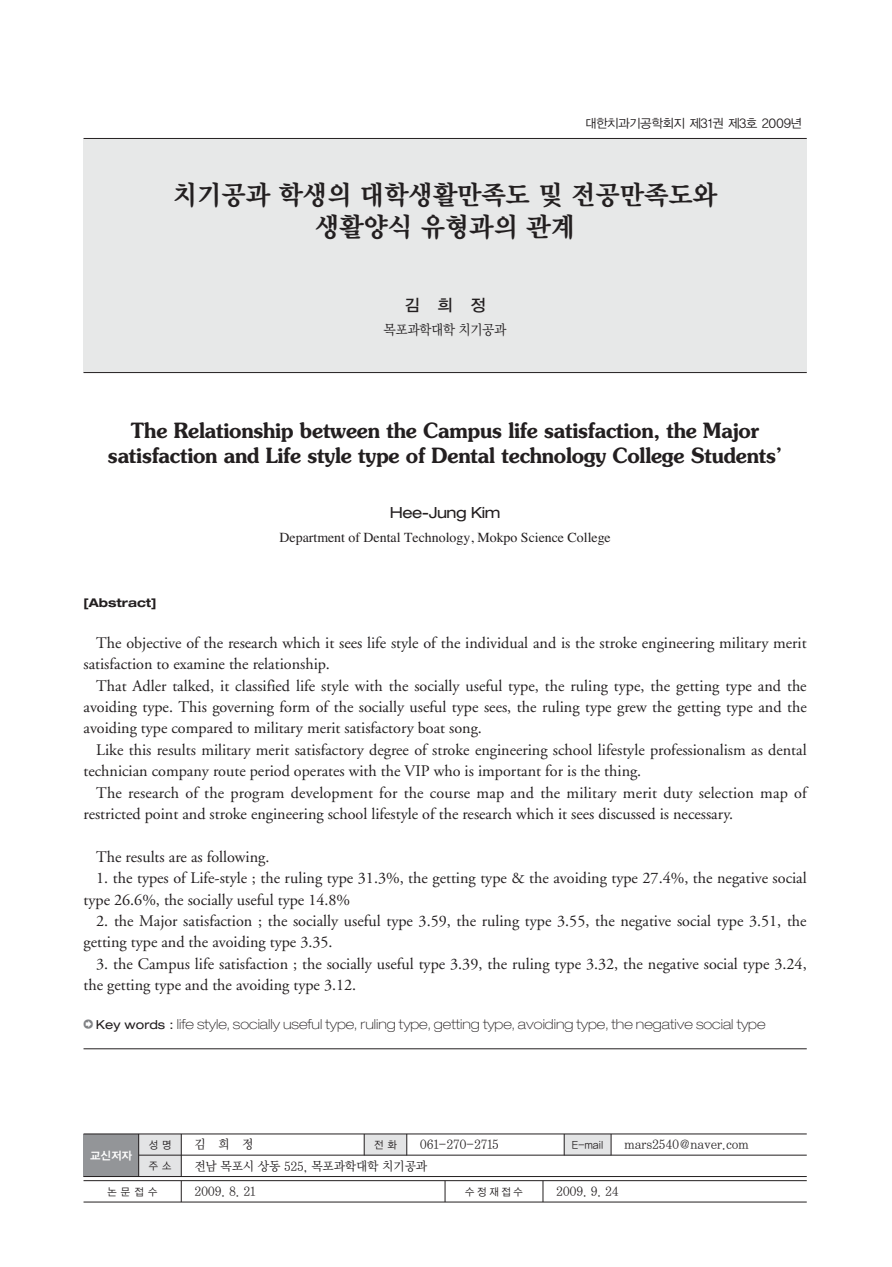
<style>
.page{position:relative;width:892px;height:1267px;background:#fff}
.page>*{position:absolute;margin:0;border:0;box-sizing:border-box;transform-origin:0 0}
.t1{font:27px/32.4px "Y Mj O15 KS Cms UHC H";letter-spacing:-.065em;color:#231f20;text-align:center;scale:.96 1}
.t2{font:600 21px/25.2px "Souvenir";letter-spacing:-.015em;color:#231f20;text-align:center;scale:.95 1}
.t3{font:16.5px "YGO13 KS Cms UHC H";color:#231f20}
.t4{font:16.2px/21.5px "Adobe Garamond";color:#231f20}
.t5{font:expanded 15.3px "Helvetica Neue";letter-spacing:-.035em;color:#231f20}
.t6{font:14.25px "Y Mj O13 KS Cms UHC H";letter-spacing:-.095em;color:#231f20;scale:.92 1}
.t7{font:100 expanded 13.8px "Helvetica Neue";color:#231f20}
.t8{font:13.8px "Times";color:#231f20}
.t9{font:12.75px/21.3px "Y Mj O13 KS Cms UHC H";letter-spacing:-.08em;color:#231f20;scale:.95 1}
.t10{font:12.3px "YGO12 KS Cms UHC H";letter-spacing:-.11em;color:#231f20}
.t11{font:700 expanded 12px "Helvetica Neue";color:#231f20}
.t12{font:11.25px "YGO14 KS Cms UHC H";color:#fff}
.t13{font:10.5px "YGO12 KS Cms UHC H";letter-spacing:.215em;color:#231f20;scale:.95 1}
.s1{font-weight:400;font-size:12.3px}
</style>
<div class="page">
<div style="left:83px;top:1134px;width:56px;height:42px;background:#939598"></div>
<div style="left:83px;top:139px;width:723px;height:233px;background:#e7e8e8"></div>
<hr style="left:83px;top:138px;width:723px;height:1px;background:#231f20">
<hr style="left:83px;top:372px;width:723px;height:1px;background:#231f20">
<hr style="left:83px;top:1048px;width:723px;height:1px;background:#231f20">
<div style="left:139px;top:1134px;width:42px;height:42px;background:#e3e4e5"></div>
<div style="left:364px;top:1134px;width:43px;height:21px;background:#e3e4e5"></div>
<div style="left:564px;top:1134px;width:47px;height:21px;background:#e3e4e5"></div>
<hr style="left:139px;top:1154px;width:667px;height:1px;background:#231f20">
<hr style="left:181px;top:1133px;width:1px;height:43px;background:#231f20">
<svg style="left:364px;top:1134px;width:1px;height:21px"></svg>
<svg style="left:406px;top:1134px;width:1px;height:21px"></svg>
<svg style="left:564px;top:1134px;width:1px;height:21px"></svg>
<svg style="left:610px;top:1134px;width:1px;height:21px"></svg>
<hr style="left:83px;top:1133px;width:723px;height:1px;background:#231f20">
<hr style="left:83px;top:1176px;width:723px;height:1px;background:#231f20">
<hr style="left:83px;top:1180px;width:723px;height:1px;background:#231f20">
<hr style="left:83px;top:1201px;width:723px;height:1px;background:#231f20">
<hr style="left:138px;top:1133px;width:1px;height:43px;background:#231f20">
<svg style="left:181px;top:1180px;width:1px;height:22px"></svg>
<svg style="left:445px;top:1180px;width:1px;height:22px"></svg>
<svg style="left:542px;top:1180px;width:1px;height:22px"></svg>
<p class="t10" style="left:584px;top:118px;width:219px">대한치과기공학회지 제31권 제3호 2009년</p>
<h1 class="t1" style="left:172px;top:180px;width:569px">치기공과 학생의 대학생활만족도 및 전공만족도와 생활양식 유형과의 관계</h1>
<p class="t3" style="left:404px;top:298px;width:84px">김희정</p>
<p class="t6" style="left:383px;top:324px;width:136px">목포과학대학 치기공과</p>
<p class="t2" style="left:108px;top:419px;width:711px">The Relationship between the Campus life satisfaction, the Major satisfaction and Life style type of Dental technology College Students’</p>
<p class="t5" style="left:390px;top:507px;width:112px">Hee-Jung Kim</p>
<p class="t8" style="left:279px;top:532px;width:333px">Department of Dental Technology, Mokpo Science College</p>
<p class="t11" style="left:83px;top:598px;width:75px">[Abstract]</p>
<p class="t4" style="left:83px;top:633px;width:724px;text-indent:13px">The objective of the research which it sees life style of the individual and is the stroke engineering military merit satisfaction to examine the relationship.</p>
<p class="t4" style="left:83px;top:676px;width:724px;text-align:justify;text-indent:13px">That Adler talked, it classified life style with the socially useful type, the ruling type, the getting type and the avoiding type. This governing form of the socially useful type sees, the ruling type grew the getting type and the avoiding type compared to military merit satisfactory boat song.</p>
<p class="t4" style="left:83px;top:740px;width:724px;text-indent:13px">Like this results military merit satisfactory degree of stroke engineering school lifestyle professionalism as dental technician company route period operates with the VIP who is important for is the thing.</p>
<p class="t4" style="left:83px;top:783px;width:724px;text-indent:13px">The research of the program development for the course map and the military merit duty selection map of restricted point and stroke engineering school lifestyle of the research which it sees discussed is necessary.</p>
<p class="t4" style="left:96px;top:847px;width:175px">The results are as following.</p>
<p class="t4" style="left:83px;top:868px;width:724px;text-indent:13px">1. the types of Life-style ; the ruling type 31.3%, the getting type &amp; the avoiding type 27.4%, the negative social type 26.6%, the socially useful type 14.8%</p>
<p class="t4" style="left:83px;top:911px;width:724px;text-indent:13px">2. the Major satisfaction ; the socially useful type 3.59, the ruling type 3.55, the negative social type 3.51, the getting type and the avoiding type 3.35.</p>
<p class="t4" style="left:83px;top:954px;width:724px;text-indent:13px">3. the Campus life satisfaction ; the socially useful type 3.39, the ruling type 3.32, the negative social type 3.24, the getting type and the avoiding type 3.12.</p>
<p class="t7" style="left:96px;top:1019px;width:671px"><span class="s1">Key words :</span> life style, socially useful type, ruling type, getting type, avoiding type, the negative social type</p>
<p class="t13" style="left:148px;top:1139px;width:26px">성 명</p>
<p class="t9" style="left:194px;top:1134px;width:247px">김희정<br>전남 목포시 상동 525, 목포과학대학 치기공과</p>
<p class="t9" style="left:419px;top:1134px;width:85px">061-270-2715</p>
<p class="t9" style="left:623px;top:1134px;width:134px">mars2540@naver.com</p>
<p class="t13" style="left:374px;top:1139px;width:26px">전 화</p>
<p class="t13" style="left:571px;top:1139px;width:35px">E-mail</p>
<p class="t12" style="left:90px;top:1150px;width:44px">교신저자</p>
<p class="t13" style="left:107px;top:1186px;width:55px">논문접수</p>
<p class="t9" style="left:194px;top:1181px;width:66px">2009. 8. 21</p>
<p class="t9" style="left:555px;top:1181px;width:68px">2009. 9. 24</p>
<p class="t13" style="left:148px;top:1161px;width:26px">주 소</p>
<p class="t13" style="left:465px;top:1186px;width:63px">수정재접수</p>
</div>
